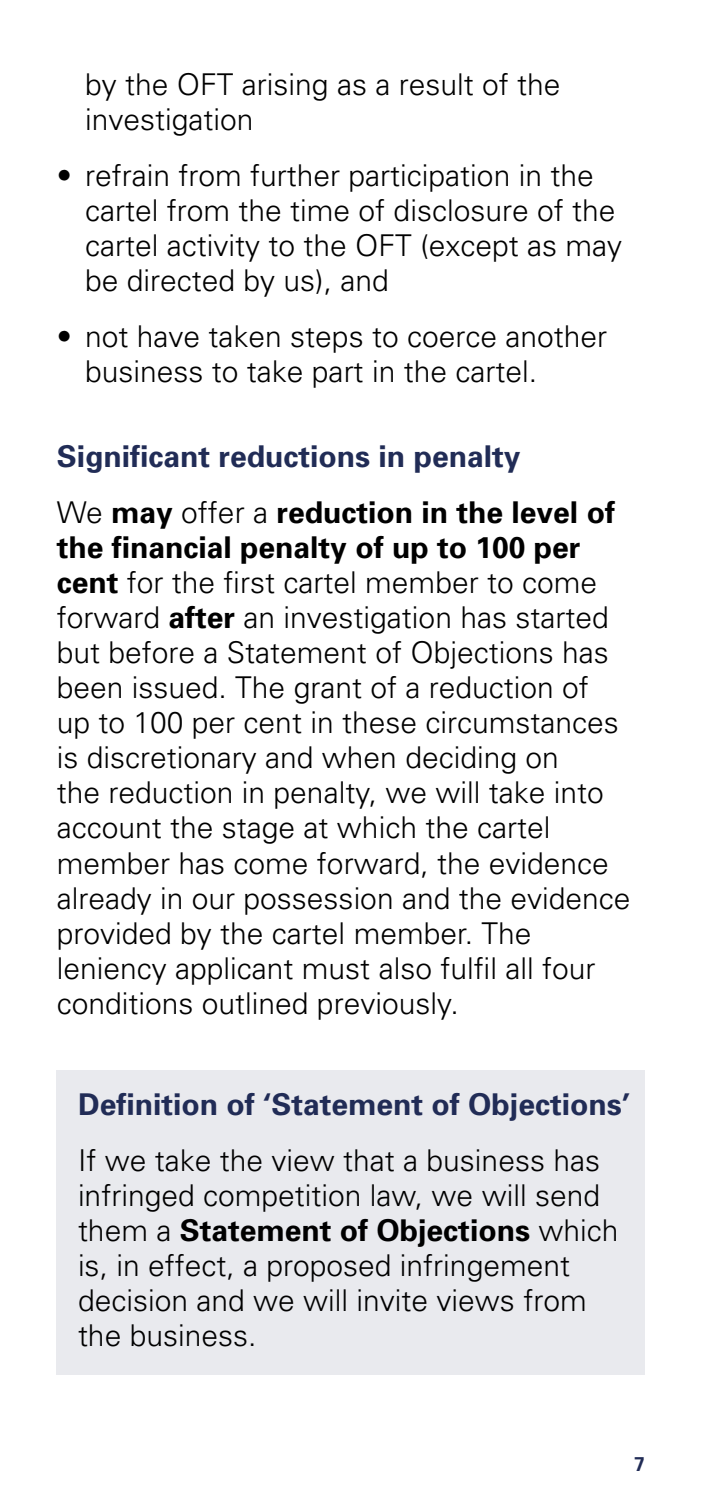
<style>
.page{position:relative;width:702px;height:1489px;background:#fff}
.page>*{position:absolute;margin:0;border:0;box-sizing:border-box;transform-origin:0 0}
.text{font:300 30px/35px "Univers";color:#000}
.bullets{font:300 30px/35px "Univers";color:#000}
.C-head{font:700 30px/56.2px "Univers";color:#212c56}
.t1{font:700 20px "Univers";color:#212c56}
.s1{font-weight:700}
.s2{font-weight:300;color:#000}
</style>
<div class="page">
<div style="left:57px;top:1069px;width:588px;height:305px;background:#e9eaee"></div>
<p class="bullets" style="left:85px;top:67px;width:477px">by the OFT arising as a result of the investigation</p>
<p class="bullets" style="left:85px;top:158px;width:538px;text-indent:-28px">• refrain from further participation in the cartel from the time of disclosure of the cartel activity to the OFT (except as may be directed by us), and</p>
<p class="bullets" style="left:85px;top:319px;width:523px;text-indent:-28px">• not have taken steps to coerce another business to take part in the cartel.</p>
<p class="C-head" style="left:57px;top:428px;width:465px">Significant reductions in penalty</p>
<p class="text" style="left:57px;top:495px;width:575px">We <span class="s1">may</span> offer a <span class="s1">reduction in the level of the financial penalty of up to 100 per cent</span> for the first cartel member to come forward <span class="s1">after</span> an investigation has started but before a Statement of Objections has been issued. The grant of a reduction of<br>up to 100 per cent in these circumstances is discretionary and when deciding on<br>the reduction in penalty, we will take into account the stage at which the cartel member has come forward, the evidence already in our possession and the evidence provided by the cartel member. The leniency applicant must also fulfil all four conditions outlined previously.</p>
<p class="C-head" style="left:78px;top:1076px;width:553px">Definition of ‘Statement of Objections’<br><span class="s2">If we take the view that a business has</span></p>
<p class="text" style="left:78px;top:1178px;width:542px">infringed competition law, we will send them a <span class="s1">Statement of Objections</span> which is, in effect, a proposed infringement decision and we will invite views from the business.</p>
<p class="t1" style="left:634px;top:1451px;width:13px">7</p>
</div>
